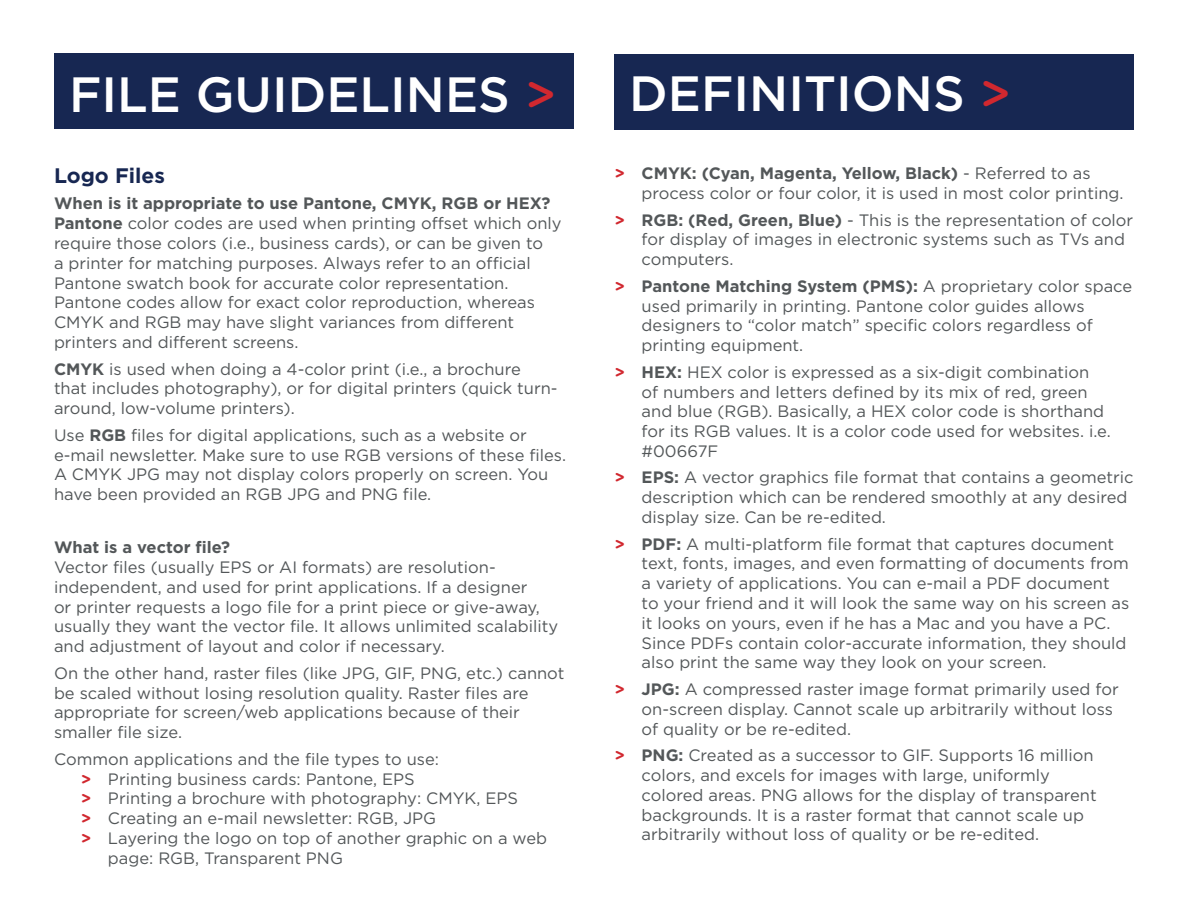
<style>
.page{position:relative;width:1188px;height:918px;background:#fff}
.page>*{position:absolute;margin:0;border:0;box-sizing:border-box;transform-origin:0 0}
.t1{font:500 49.5px "Gotham";color:#fff}
.t2{font:700 21px "Gotham";color:#172752}
.t3{font:16.5px/19.8px "Gotham";color:#535759}
.t4{font:700 16.5px "Gotham";color:#535759}
.s1{font-family:"Gotham Rounded";color:#d1282f}
.s2{font-weight:700}
.s3{font-family:"Gotham Rounded";font-weight:700;color:#d1282f}
</style>
<div class="page">
<div style="left:54px;top:53px;width:520px;height:76px;background:#172752"></div>
<div style="left:614px;top:54px;width:520px;height:76px;background:#172752"></div>
<h1 class="t1" style="left:69px;top:66px;width:489px">FILE GUIDELINES <span class="s1">&gt;</span></h1>
<h1 class="t1" style="left:629px;top:65px;width:383px">DEFINITIONS <span class="s1">&gt;</span></h1>
<p class="t2" style="left:54px;top:163px;width:113px">Logo Files</p>
<p class="t3" style="left:54px;top:193px;width:509px"><span class="s2">When is it appropriate to use Pantone, CMYK, RGB or HEX?<br>Pantone</span> color codes are used when printing offset which only require those colors (i.e., business cards), or can be given to<br>a printer for matching purposes. Always refer to an official Pantone swatch book for accurate color representation.<br>Pantone codes allow for exact color reproduction, whereas CMYK and RGB may have slight variances from different printers and different screens.</p>
<p class="t3" style="left:54px;top:359px;width:505px"><span class="s2">CMYK</span> is used when doing a 4-color print (i.e., a brochure that includes photography), or for digital printers (quick turn&shy;around, low-volume printers).</p>
<p class="t3" style="left:54px;top:425px;width:514px">Use <span class="s2">RGB</span> files for digital applications, such as a website or e-mail newsletter. Make sure to use RGB versions of these files.<br>A CMYK JPG may not display colors properly on screen. You have been provided an RGB JPG and PNG file.</p>
<p class="t4" style="left:54px;top:538px;width:178px">What is a vector file?</p>
<p class="t3" style="left:54px;top:557px;width:506px">Vector files (usually EPS or AI formats) are resolution&shy;independent, and used for print applications. If a designer<br>or printer requests a logo file for a print piece or give-away, usually they want the vector file. It allows unlimited scalability and adjustment of layout and color if necessary.</p>
<p class="t3" style="left:54px;top:663px;width:512px">On the other hand, raster files (like JPG, GIF, PNG, etc.) cannot be scaled without losing resolution quality. Raster files are appropriate for screen/web applications because of their smaller file size.</p>
<p class="t3" style="left:54px;top:749px;width:387px">Common applications and the file types to use:</p>
<p class="t3" style="left:81px;top:769px;width:335px"><span class="s3">&gt;</span> Printing business cards: Pantone, EPS</p>
<p class="t3" style="left:81px;top:788px;width:439px"><span class="s3">&gt;</span> Printing a brochure with photography: CMYK, EPS</p>
<p class="t3" style="left:81px;top:808px;width:357px"><span class="s3">&gt;</span> Creating an e-mail newsletter: RGB, JPG</p>
<p class="t3" style="left:81px;top:828px;width:468px"><span class="s3">&gt;</span> Layering the logo on top of another graphic on a web</p>
<p class="t3" style="left:108px;top:848px;width:236px">page: RGB, Transparent PNG</p>
<p class="t3" style="left:642px;top:163px;width:483px;text-indent:-27px"><span class="s3">&gt;</span> <span class="s2">CMYK: (Cyan, Magenta, Yellow, Black)</span> - Referred to as process color or four color, it is used in most color printing.</p>
<p class="t3" style="left:642px;top:210px;width:493px;text-indent:-27px"><span class="s3">&gt;</span> <span class="s2">RGB: (Red, Green, Blue)</span> - This is the representation of color for display of images in electronic systems such as TVs and computers.</p>
<p class="t3" style="left:642px;top:276px;width:492px;text-indent:-27px"><span class="s3">&gt;</span> <span class="s2">Pantone Matching System (PMS):</span> A proprietary color space used primarily in printing. Pantone color guides allows designers to “color match” specific colors regardless of printing equipment.</p>
<p class="t3" style="left:642px;top:362px;width:471px;text-indent:-27px"><span class="s3">&gt;</span> <span class="s2">HEX:</span> HEX color is expressed as a six-digit combination<br>of numbers and letters defined by its mix of red, green and blue (RGB). Basically, a HEX color code is shorthand for its RGB values. It is a color code used for websites. i.e. #00667F</p>
<p class="t3" style="left:642px;top:467px;width:494px;text-indent:-27px"><span class="s3">&gt;</span> <span class="s2">EPS:</span> A vector graphics file format that contains a geometric description which can be rendered smoothly at any desired display size. Can be re-edited.</p>
<p class="t3" style="left:642px;top:534px;width:489px;text-indent:-27px"><span class="s3">&gt;</span> <span class="s2">PDF:</span> A multi-platform file format that captures document text, fonts, images, and even formatting of documents from a variety of applications. You can e-mail a PDF document to your friend and it will look the same way on his screen as it looks on yours, even if he has a Mac and you have a PC.<br>Since PDFs contain color-accurate information, they should also print the same way they look on your screen.</p>
<p class="t3" style="left:642px;top:679px;width:479px;text-indent:-27px"><span class="s3">&gt;</span> <span class="s2">JPG:</span> A compressed raster image format primarily used for on-screen display. Cannot scale up arbitrarily without loss of quality or be re-edited.</p>
<p class="t3" style="left:642px;top:745px;width:457px;text-indent:-27px"><span class="s3">&gt;</span> <span class="s2">PNG:</span> Created as a successor to GIF. Supports 16 million colors, and excels for images with large, uniformly colored areas. PNG allows for the display of transparent backgrounds. It is a raster format that cannot scale up arbitrarily without loss of quality or be re-edited.</p>
</div>
